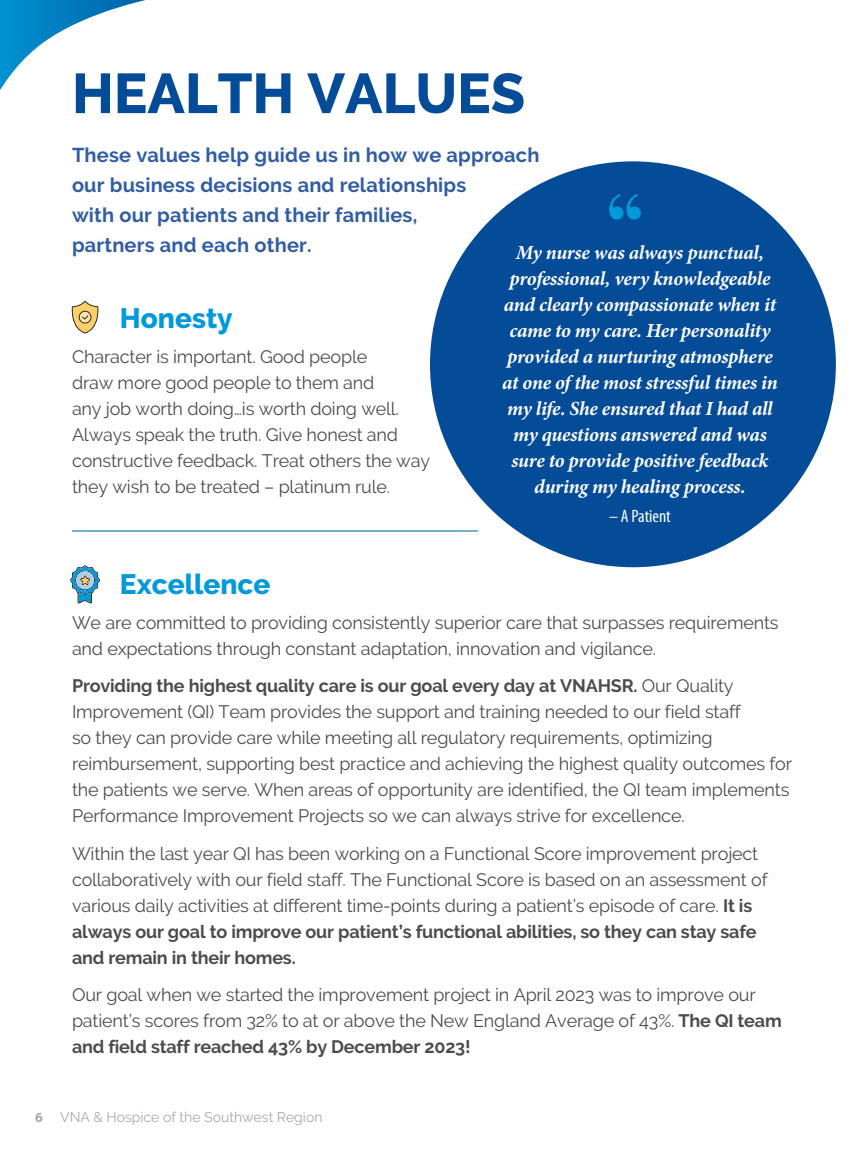
<style>
.page{position:relative;width:864px;height:1152px;background:#fff}
.page>*{position:absolute;margin:0;border:0;box-sizing:border-box;transform-origin:0 0}
.body_copy{font:102px "Playfair Display";color:#009ada}
.t1{font:800 56px "Raleway";color:#044b98}
.Subhead{font:800 28px "Raleway";color:#009ada}
.Small_Quote_B{font:italic 700 20px/26px "Minion Pro";letter-spacing:-.015em;color:#fff;text-align:center}
.Lead_in_text{font:700 20px/30px "Raleway";letter-spacing:.01em;color:#315da4}
.body_copy-2{font:18px/26px "Raleway";letter-spacing:-.01em;color:#4b4c4d}
.Small_Quote_Person_B{font:condensed 18px "Myriad Pro";letter-spacing:-.005em;color:#fff}
.t2{font:14px "Raleway";color:#a8a9ad}
.s1{font-weight:700}
.s2{font-family:"Myriad Pro";font-weight:700}
</style>
<div class="page">
<div style="left:430px;top:161px;width:406px;height:406px;background:#044b98;border-radius:50%"></div>
<hr style="left:72px;top:530px;width:406px;height:2px;background:#73afcf">
<svg style="left:71px;top:301px;width:28px;height:33px"></svg>
<svg style="left:70px;top:566px;width:30px;height:38px"></svg>
<svg style="left:0;top:0;width:145px;height:90px"></svg>
<p class="t1" style="left:72px;top:62px;width:455px">HEALTH VALUES</p>
<p class="Lead_in_text" style="left:72px;top:140px;width:469px">These values help guide us in how we approach our business decisions and relationships</p>
<p class="Lead_in_text" style="left:72px;top:200px;width:347px">with our patients and their families,</p>
<p class="Lead_in_text" style="left:72px;top:230px;width:241px">partners and each other.</p>
<p class="body_copy" style="left:604px;top:166px;width:44px">“</p>
<p class="Small_Quote_B" style="left:502px;top:239px;width:277px">My nurse was always punctual, professional, very knowledgeable and clearly compassionate when it came to my care. Her personality provided a nurturing atmosphere at one of the most stressful times in my life. She ensured that I had all my questions answered and was sure to provide positive feedback during my healing process.</p>
<p class="Small_Quote_Person_B" style="left:609px;top:505px;width:63px">– A Patient</p>
<p class="Subhead" style="left:120px;top:302px;width:114px">Honesty</p>
<p class="body_copy-2" style="left:72px;top:343px;width:360px">Character is important. Good people<br>draw more good people to them and<br>any job worth doing…is worth doing well.<br>Always speak the truth. Give honest and constructive feedback. Treat others the way they wish to be treated – platinum rule.</p>
<p class="Subhead" style="left:120px;top:568px;width:152px">Excellence</p>
<p class="body_copy-2" style="left:72px;top:610px;width:708px">We are committed to providing consistently superior care that surpasses requirements and expectations through constant adaptation, innovation and vigilance.</p>
<p class="body_copy-2" style="left:72px;top:673px;width:722px"><span class="s1">Providing the highest quality care is our goal every day at VNAHSR.</span> Our Quality Improvement (QI) Team provides the support and training needed to our field staff<br>so they can provide care while meeting all regulatory requirements, optimizing reimbursement, supporting best practice and achieving the highest quality outcomes for the patients we serve. When areas of opportunity are identified, the QI team implements Performance Improvement Projects so we can always strive for excellence.</p>
<p class="body_copy-2" style="left:72px;top:841px;width:697px">Within the last year QI has been working on a Functional Score improvement project collaboratively with our field staff. The Functional Score is based on an assessment of various daily activities at different time-points during a patient’s episode of care. <span class="s1">It is always our goal to improve our patient’s functional abilities, so they can stay safe and remain in their homes.</span></p>
<p class="body_copy-2" style="left:72px;top:982px;width:711px">Our goal when we started the improvement project in April 2023 was to improve our patient’s scores from 32% to at or above the New England Average of 43%. <span class="s1">The QI team and field staff reached 43% by December 2023!</span></p>
<p class="t2" style="left:35px;top:1109px;width:289px"><span class="s2">6</span> VNA &amp; Hospice of the Southwest Region</p>
</div>
